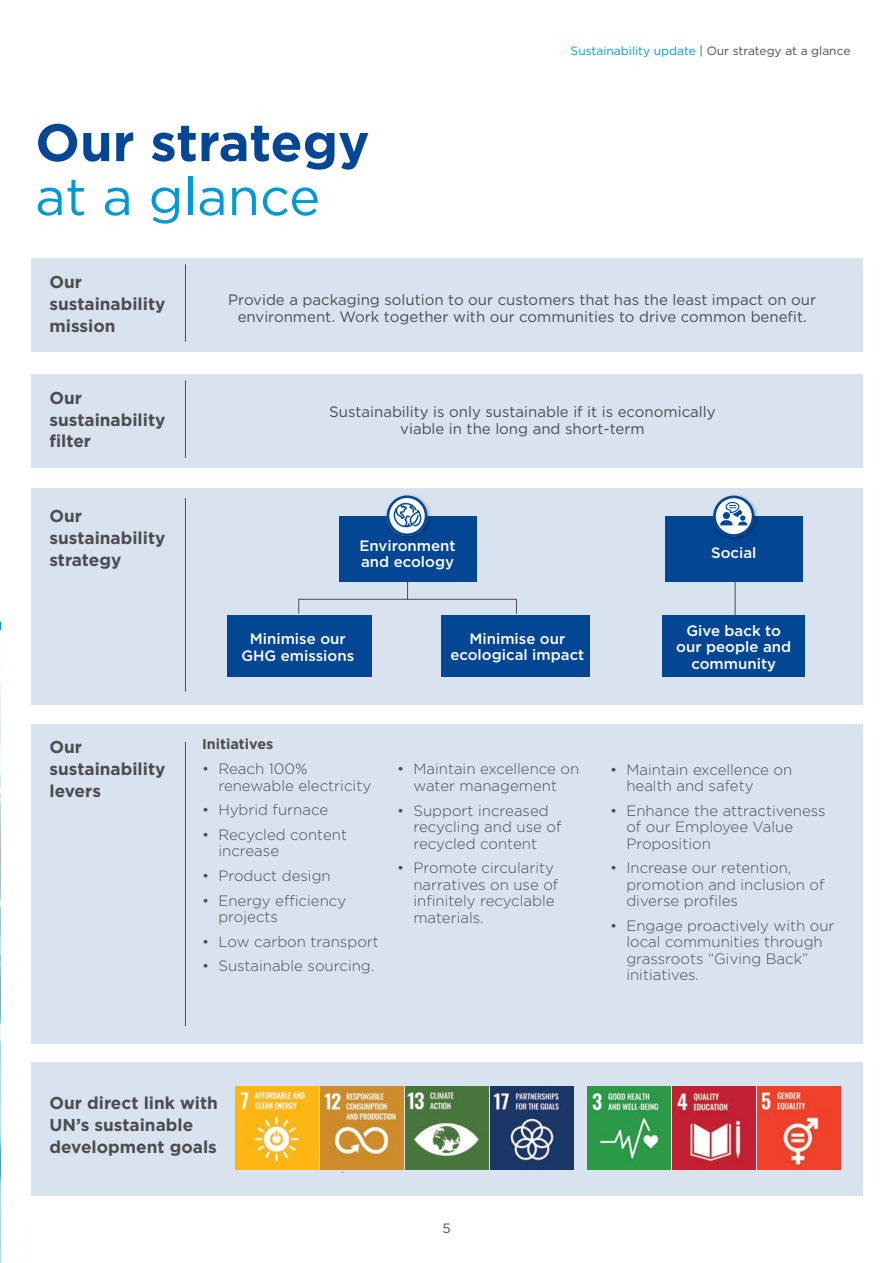
<style>
.page{position:relative;width:893px;height:1263px;background:#fff}
.page>*{position:absolute;margin:0;border:0;box-sizing:border-box;transform-origin:0 0}
.t1{font:700 52.5px "Gotham";color:#034694}
.t2{font:52.5px "Gotham";color:#0099d8}
.t3{font:700 17.25px/21.9px "Gotham";color:#4d4d4f}
.t4{font:300 15px/16.5px "Gotham";color:#4d4d4f}
.t5{font:15px/16.5px "Gotham";color:#4d4d4f;text-align:center}
.t6{font:500 15px/16.5px "Gotham";color:#fff;text-align:center}
.t7{font:700 14.4px "Gotham";color:#4d4d4f}
.t8{font:13.5px "Gotham";color:#4d4d4f}
.t9{font:12px "Gotham";color:#4d4d4f}
.s1{color:#0099d8}
</style>
<div class="page">
<img style="left:0;top:664px;width:1px;height:599px">
<div style="left:31px;top:1062px;width:832px;height:133px;background:#d9e3ef"></div>
<div style="left:31px;top:374px;width:832px;height:93px;background:#d9e3ef"></div>
<div style="left:31px;top:259px;width:832px;height:93px;background:#d9e3ef"></div>
<div style="left:31px;top:488px;width:832px;height:217px;background:#d9e3ef"></div>
<div style="left:31px;top:725px;width:832px;height:319px;background:#d9e3ef"></div>
<div style="left:298px;top:599px;width:219px;height:15px;border:1px solid #4d4d4f"></div>
<hr style="left:407px;top:549px;width:1px;height:51px;background:#4d4d4f">
<hr style="left:735px;top:580px;width:1px;height:46px;background:#4d4d4f">
<div style="left:339px;top:516px;width:137px;height:66px;background:#034694"></div>
<div style="left:665px;top:516px;width:138px;height:66px;background:#034694"></div>
<div style="left:227px;top:616px;width:145px;height:61px;background:#034694"></div>
<div style="left:442px;top:616px;width:148px;height:61px;background:#034694"></div>
<div style="left:663px;top:616px;width:142px;height:61px;background:#034694"></div>
<img style="left:758px;top:1086px;width:83px;height:83px">
<div style="left:384px;top:492px;width:48px;height:49px;background:#000;opacity:.3"></div>
<div style="left:710px;top:493px;width:49px;height:48px;background:#000;opacity:.3"></div>
<svg style="left:387px;top:495px;width:40px;height:41px"></svg>
<svg style="left:713px;top:496px;width:41px;height:41px"></svg>
<hr style="left:185px;top:264px;width:1px;height:78px;background:#4d4d4f">
<hr style="left:185px;top:380px;width:1px;height:78px;background:#4d4d4f">
<hr style="left:185px;top:498px;width:1px;height:194px;background:#4d4d4f">
<hr style="left:185px;top:742px;width:1px;height:284px;background:#4d4d4f">
<img style="left:587px;top:1086px;width:83px;height:83px">
<img style="left:673px;top:1086px;width:82px;height:83px">
<img style="left:235px;top:1086px;width:83px;height:83px">
<img style="left:320px;top:1086px;width:83px;height:83px">
<img style="left:405px;top:1086px;width:83px;height:83px">
<img style="left:490px;top:1086px;width:83px;height:83px">
<h1 class="t1" style="left:35px;top:108px;width:336px">Our strategy</h1>
<h1 class="t2" style="left:35px;top:163px;width:286px">at a glance</h1>
<p class="t9" style="left:571px;top:43px;width:281px"><span class="s1">Sustainability update</span> | Our strategy at a glance</p>
<p class="t3" style="left:49px;top:271px;width:117px">Our sustainability mission</p>
<p class="t3" style="left:49px;top:386px;width:117px">Our sustainability filter</p>
<p class="t3" style="left:49px;top:505px;width:117px">Our sustainability strategy</p>
<p class="t3" style="left:49px;top:736px;width:117px">Our sustainability levers</p>
<p class="t5" style="left:228px;top:291px;width:590px">Provide a packaging solution to our customers that has the least impact on our environment. Work together with our communities to drive common benefit.</p>
<p class="t5" style="left:329px;top:403px;width:388px">Sustainability is only sustainable if it is economically viable in the long and short-term</p>
<p class="t6" style="left:359px;top:537px;width:98px;text-align:left">Environment and ecology</p>
<p class="t6" style="left:711px;top:544px;width:47px">Social</p>
<p class="t6" style="left:241px;top:631px;width:114px">Minimise our<br>GHG emissions</p>
<p class="t6" style="left:450px;top:630px;width:136px">Minimise our ecological impact</p>
<p class="t7" style="left:202px;top:735px;width:73px">Initiatives</p>
<p class="t4" style="left:218px;top:760px;width:154px;text-indent:-16px">• Reach 100% renewable electricity</p>
<p class="t4" style="left:202px;top:801px;width:128px">• Hybrid furnace</p>
<p class="t4" style="left:218px;top:826px;width:130px;text-indent:-16px">• Recycled content increase</p>
<p class="t4" style="left:202px;top:867px;width:130px">• Product design</p>
<p class="t4" style="left:218px;top:892px;width:129px;text-indent:-16px">• Energy efficiency projects</p>
<p class="t4" style="left:202px;top:933px;width:178px">• Low carbon transport</p>
<p class="t4" style="left:202px;top:957px;width:174px">• Sustainable sourcing.</p>
<p class="t4" style="left:397px;top:760px;width:184px;text-align:center">• Maintain excellence on water management</p>
<p class="t4" style="left:413px;top:802px;width:150px;text-indent:-16px">• Support increased recycling and use of recycled content</p>
<p class="t4" style="left:413px;top:859px;width:146px;text-indent:-16px">• Promote circularity narratives on use of infinitely recyclable materials.</p>
<p class="t6" style="left:676px;top:622px;width:116px">Give back to our people and community</p>
<p class="t4" style="left:626px;top:760px;width:167px;text-indent:-16px">• Maintain excellence on health and safety</p>
<p class="t4" style="left:626px;top:802px;width:201px;text-indent:-16px">• Enhance the attractiveness of our Employee Value<br>Proposition</p>
<p class="t4" style="left:626px;top:859px;width:200px;text-indent:-16px">• Increase our retention, promotion and inclusion of diverse profiles</p>
<p class="t4" style="left:626px;top:917px;width:210px;text-indent:-16px">• Engage proactively with our local communities through grassroots “Giving Back” initiatives.</p>
<p class="t3" style="left:49px;top:1092px;width:170px">Our direct link with<br>UN’s sustainable development goals</p>
<p class="t8" style="left:442px;top:1220px;width:10px">5</p>
</div>
